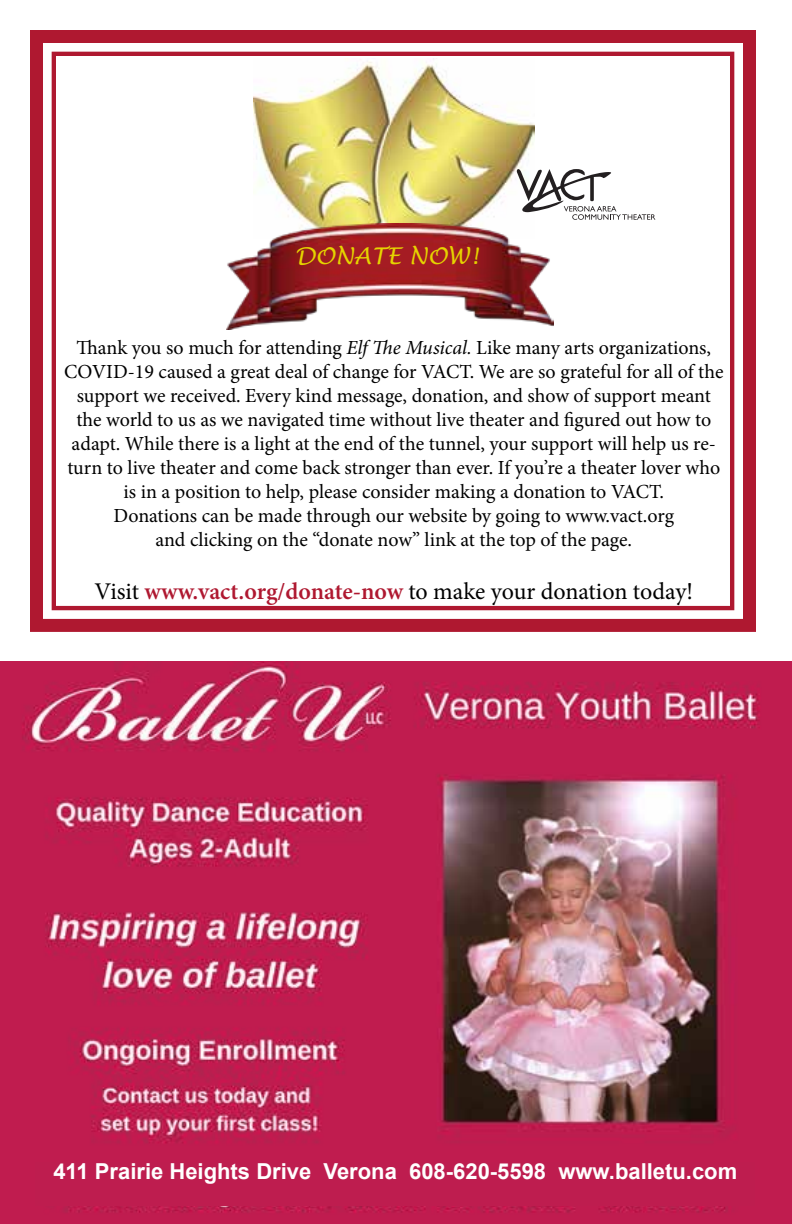
<style>
.page{position:relative;width:792px;height:1224px;background:#fff}
.page>*{position:absolute;margin:0;border:0;box-sizing:border-box;transform-origin:0 0}
.t1{font:24px "Minion Pro";letter-spacing:-.01em;color:#000}
.t2{font:italic 23px "Lucida Handwriting";color:#e5d400}
.t3{font:700 22px "Arial";color:#fff}
.t4{font:20px/24px "Minion Pro";letter-spacing:-.005em;color:#000;text-align:center}
.s1{font-style:italic}
.s2{font-weight:600;color:#af1830}
</style>
<div class="page">
<svg style="left:30px;top:30px;width:726px;height:602px"></svg>
<div style="left:52px;top:52px;width:682px;height:558px;border:4px solid #af1830"></div>
<img style="left:254px;top:59px;width:281px;height:164px">
<img style="left:226px;top:223px;width:327px;height:107px">
<svg style="left:517px;top:169px;width:138px;height:51px"></svg>
<img style="left:0;top:662px;width:792px;height:562px">
<div style="left:35px;top:1163px;width:720px;height:43px;background:#be1d4f"></div>
<p class="t2" style="left:295px;top:242px;width:184px">DONATE NOW!</p>
<p class="t4" style="left:64px;top:336px;width:661px">Thank you so much for attending <span class="s1">Elf The Musical.</span> Like many arts organizations, COVID-19 caused a great deal of change for VACT. We are so grateful for all of the support we received. Every kind message, donation, and show of support meant the world to us as we navigated time without live theater and figured out how to adapt. While there is a light at the end of the tunnel, your support will help us re&shy;turn to live theater and come back stronger than ever. If you’re a theater lover who is in a position to help, please consider making a donation to VACT.<br>Donations can be made through our website by going to www.vact.org<br>and clicking on the “donate now” link at the top of the page.</p>
<p class="t1" style="left:95px;top:575px;width:600px">Visit <span class="s2">www.vact.org/donate-now</span> to make your donation today!</p>
<p class="t3" style="left:53px;top:1156px;width:685px">411 Prairie Heights Drive Verona 608-620-5598 www.balletu.com</p>
</div>
